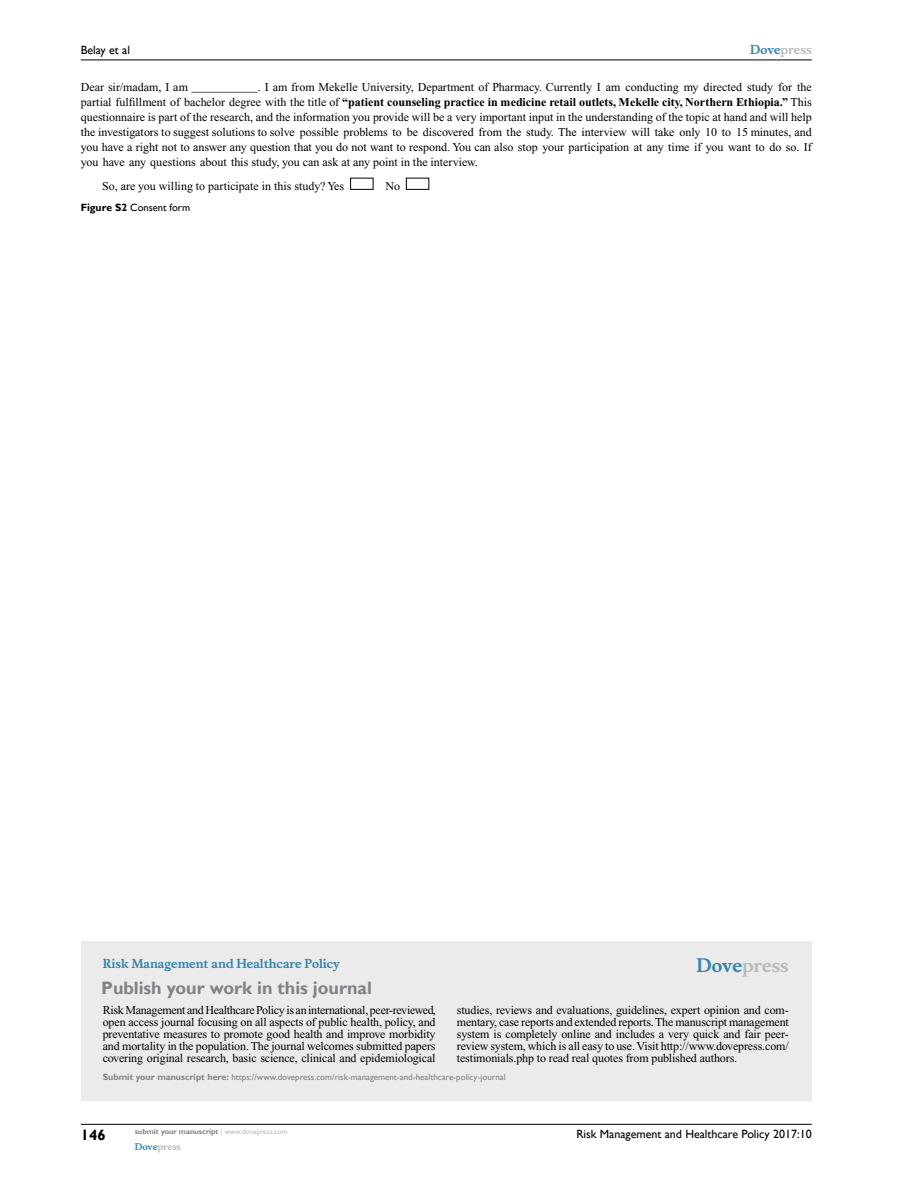
<style>
.page{position:relative;width:918px;height:1188px;background:#fff}
.page>*{position:absolute;margin:0;border:0;box-sizing:border-box;transform-origin:0 0}
.t1{font:700 18px "Gill Sans";color:#808285}
.t2{font:700 18px "Musee";color:#b8babc}
.t3{font:700 15px "Gill Sans";color:#000}
.t4{font:12px/12px "Times New Roman";letter-spacing:-.01em;color:#000;text-align:justify}
.t5{font:12px "Gill Sans";color:#000}
.t6{font:700 12px "Musee";color:#3785ad}
.t7{font:700 12px "Musee";color:#b8babc}
.t8{font:10.5px "Gill Sans";color:#000}
.t9{font:9px "Gill Sans";color:#808285}
.t10{font:700 9px "Musee";color:#b8babc}
.t11{font:700 7.5px "Gill Sans";color:#808285}
.s1{color:#3785ad}
.s2{font-weight:700}
.s3{font-weight:400;color:#b8babc}
</style>
<div class="page">
<div style="left:81px;top:941px;width:731px;height:159px;background:#ebebec"></div>
<hr style="left:81px;top:1124px;width:731px;height:1px;background:#000">
<hr style="left:81px;top:60px;width:731px;height:1px;background:#000">
<div style="left:350px;top:178px;width:23px;height:12px;border:1px solid #000"></div>
<div style="left:406px;top:178px;width:23px;height:12px;border:1px solid #000"></div>
<p class="t7" style="left:750px;top:43px;width:63px"><span class="s1">Dove</span>press</p>
<p class="t5" style="left:81px;top:43px;width:51px">Belay et al</p>
<p class="t4" style="left:81px;top:79px;width:732px;line-height:15px">Dear sir/madam, I am ___________. I am from Mekelle University, Department of Pharmacy. Currently I am conducting my directed study for the partial fulfillment of bachelor degree with the title of <span class="s2">“patient counseling practice in medicine retail outlets, Mekelle city, Northern Ethiopia.”</span> This questionnaire is part of the research, and the information you provide will be a very important input in the understanding of the topic at hand and will help the investigators to suggest solutions to solve possible problems to be discovered from the study. The interview will take only 10 to 15 minutes, and you have a right not to answer any question that you do not want to respond. You can also stop your participation at any time if you want to do so. If you have any questions about this study, you can ask at any point in the interview.</p>
<p class="t4" style="left:102px;top:180px;width:244px">So, are you willing to participate in this study? Yes</p>
<p class="t4" style="left:385px;top:180px;width:16px">No</p>
<p class="t8" style="left:81px;top:201px;width:111px"><span class="s2">Figure S2</span> Consent form</p>
<p class="t6" style="left:103px;top:956px;width:239px">Risk Management and Healthcare Policy</p>
<h1 class="t1" style="left:101px;top:977px;width:272px">Publish your work in this journal</h1>
<h1 class="t2" style="left:697px;top:955px;width:94px"><span class="s1">Dove</span>press</h1>
<p class="t4" style="left:103px;top:1004px;width:335px">Risk Management and Healthcare Policy is an international, peer-reviewed, open access journal focusing on all aspects of public health, policy, and preventative measures to promote good health and improve morbidity and mortality in the population. The journal welcomes submitted papers covering original research, basic science, clinical and epidemiological</p>
<p class="t4" style="left:457px;top:1004px;width:334px">studies, reviews and evaluations, guidelines, expert opinion and com&shy;mentary, case reports and extended reports. The manuscript management system is completely online and includes a very quick and fair peer&shy;review system, which is all easy to use. Visit http://www.dovepress.com/ testimonials.php to read real quotes from published authors.</p>
<p class="t9" style="left:103px;top:1072px;width:404px"><span class="s2">Submit your manuscript here:</span> https://www.dovepress.com/risk-management-and-healthcare-policy-journal</p>
<p class="t3" style="left:81px;top:1126px;width:26px">146</p>
<p class="t11" style="left:135px;top:1127px;width:154px">submit your manuscript <span class="s3">| www.dovepress.com</span></p>
<p class="t10" style="left:135px;top:1141px;width:48px"><span class="s1">Dove</span>press</p>
<p class="t5" style="left:576px;top:1127px;width:237px">Risk Management and Healthcare Policy 2017:10</p>
</div>
